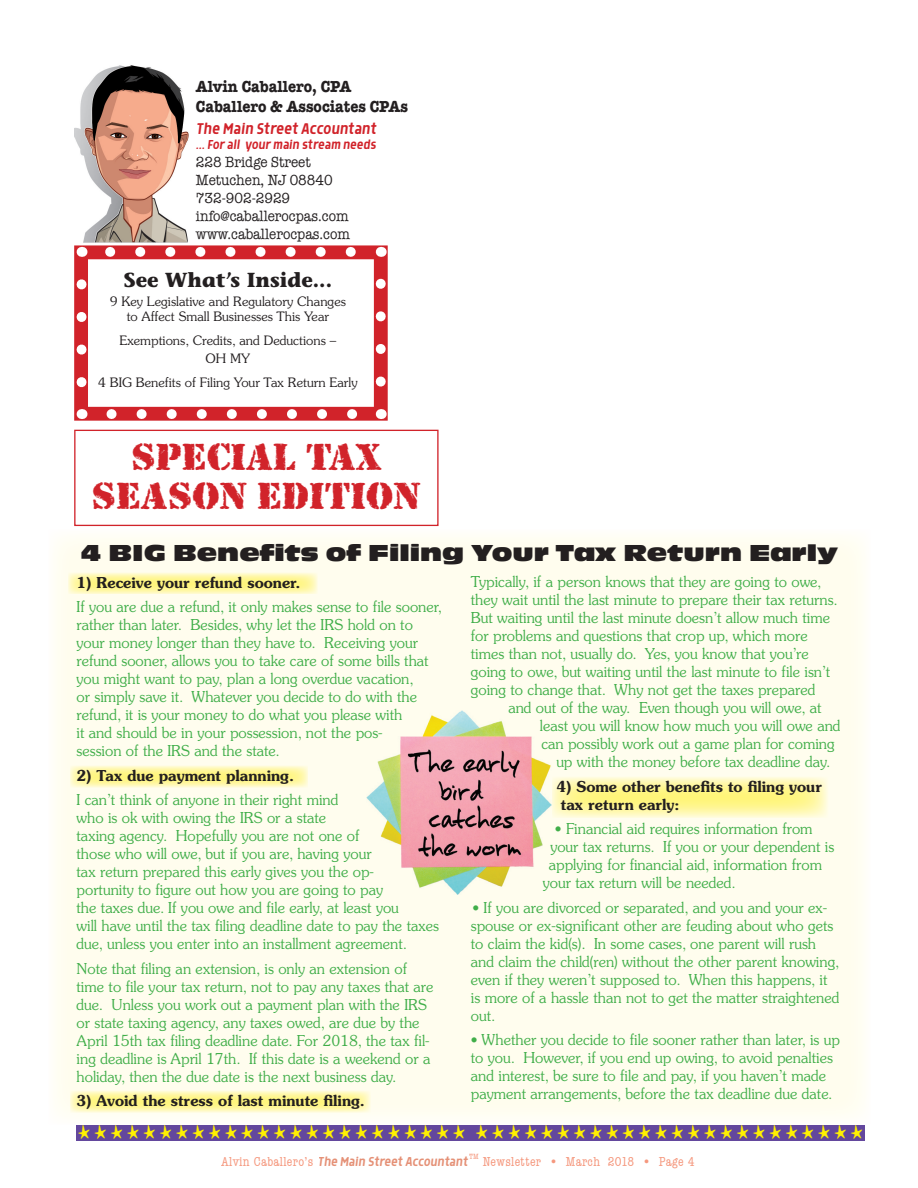
<style>
.page{position:relative;width:918px;height:1188px;background:#fff}
.page>*{position:absolute;margin:0;border:0;box-sizing:border-box;transform-origin:0 0}
.t1{font:39.6px/39.6px "Rubber Stamp Plain";color:#d1232a;text-align:center}
.t2{font:24px "Antique Oli Nor D";color:#231f20}
.t3{font:700 20.25px "Stone Informal";color:#231f20}
.t4{font:italic 18px "Morl";letter-spacing:-.005em;color:#d1232a;scale:.9 1}
.t5{font:700 16.5px/19.8px "American Typewriter";color:#231f20;scale:.9 1}
.t6{font:300 15px/18px "Souvenir Greek";color:#40ae49}
.t7{font:600 15px/18px "Souvenir";color:#231f20}
.t8{font:15px/18px "American Typewriter";color:#231f20;scale:.9 1}
.t9{font:italic 15px "Morl";letter-spacing:-.005em;color:#e59177;scale:.9 1}
.t10{font:italic 15px "Morl";color:#d1232a;scale:.9 1}
.t11{font:condensed 13.5px "American Typewriter";letter-spacing:.025em;color:#f5987e}
.t12{font:300 12.9px/15px "Souvenir Greek";color:#231f20;text-align:center}
.t13{font:condensed 7.8px "American Typewriter";color:#f5987e}
.s1{font-family:"American Typewriter";font-style:normal;font-stretch:condensed;font-size:13.5px;color:#f5987e}
</style>
<div class="page">
<div style="left:74px;top:245px;width:314px;height:176px;border:14px solid #d1232a"></div>
<svg style="left:77px;top:284px;width:10px;height:114px"></svg>
<svg style="left:111px;top:409px;width:255px;height:10px"></svg>
<svg style="left:376px;top:268px;width:10px;height:114px"></svg>
<svg style="left:97px;top:247px;width:254px;height:10px"></svg>
<img style="left:68px;top:572px;width:250px;height:22px">
<img style="left:70px;top:766px;width:238px;height:21px">
<img style="left:70px;top:1091px;width:300px;height:21px">
<div style="left:77px;top:1125px;width:788px;height:16px;background:#63479d"></div>
<img style="left:367px;top:711px;width:184px;height:183px">
<div style="left:74px;top:430px;width:365px;height:96px;border:1px solid #d1232a"></div>
<img style="left:74px;top:65px;width:115px;height:177px">
<p class="t5" style="left:196px;top:76px;width:237px">Alvin Caballero, CPA<br>Caballero &amp; Associates CPAs</p>
<p class="t4" style="left:196px;top:118px;width:202px">The Main Street Accountant</p>
<p class="t10" style="left:196px;top:136px;width:201px">... For all your main stream needs</p>
<p class="t8" style="left:196px;top:153px;width:173px">228 Bridge Street<br>Metuchen, NJ 08840<br>732-902-2929 info@caballerocpas.com www.caballerocpas.com</p>
<h3 class="t3" style="left:124px;top:267px;width:210px">See What’s Inside...</h3>
<p class="t12" style="left:110px;top:294px;width:238px">9 Key Legislative and Regulatory Changes to Affect Small Businesses This Year</p>
<p class="t12" style="left:120px;top:331px;width:218px;line-height:18.8px">Exemptions, Credits, and Deductions –<br>OH MY</p>
<p class="t12" style="left:98px;top:376px;width:261px">4 BIG Benefits of Filing Your Tax Return Early</p>
<h1 class="t1" style="left:92px;top:436px;width:331px">SPECIAL TAX<br>SEASON EDITION</h1>
<h2 class="t2" style="left:81px;top:541px;width:759px">4 BIG Benefits of Filing Your Tax Return Early</h2>
<p class="t7" style="left:77px;top:573px;width:225px">1) Receive your refund sooner.</p>
<p class="t6" style="left:77px;top:598px;width:367px">If you are due a refund, it only makes sense to file sooner, rather than later. Besides, why let the IRS hold on to your money longer than they have to. Receiving your refund sooner, allows you to take care of some bills that you might want to pay, plan a long overdue vacation,<br>or simply save it. Whatever you decide to do with the refund, it is your money to do what you please with<br>it and should be in your possession, not the pos-<br>session of the IRS and the state.</p>
<p class="t7" style="left:77px;top:766px;width:219px">2) Tax due payment planning.</p>
<p class="t6" style="left:77px;top:791px;width:364px">I can’t think of anyone in their right mind<br>who is ok with owing the IRS or a state<br>taxing agency. Hopefully you are not one of<br>those who will owe, but if you are, having your<br>tax return prepared this early gives you the op-<br>portunity to figure out how you are going to pay<br>the taxes due. If you owe and file early, at least you<br>will have until the tax filing deadline date to pay the taxes due, unless you enter into an installment agreement.</p>
<p class="t6" style="left:77px;top:959px;width:358px">Note that filing an extension, is only an extension of time to file your tax return, not to pay any taxes that are due. Unless you work out a payment plan with the IRS or state taxing agency, any taxes owed, are due by the April 15th tax filing deadline date. For 2018, the tax fil&shy;ing deadline is April 17th. If this date is a weekend or a holiday, then the due date is the next business day.</p>
<p class="t7" style="left:77px;top:1092px;width:290px">3) Avoid the stress of last minute filing.</p>
<p class="t6" style="left:471px;top:573px;width:369px">Typically, if a person knows that they are going to owe, they wait until the last minute to prepare their tax returns.<br>But waiting until the last minute doesn’t allow much time for problems and questions that crop up, which more times than not, usually do. Yes, you know that you’re going to owe, but waiting until the last minute to file isn’t going to change that. Why not get the taxes prepared</p>
<p class="t6" style="left:508px;top:699px;width:315px">and out of the way. Even though you will owe, at</p>
<p class="t6" style="left:540px;top:717px;width:302px">least you will know how much you will owe and</p>
<p class="t6" style="left:541px;top:735px;width:295px">can possibly work out a game plan for coming</p>
<p class="t6" style="left:556px;top:753px;width:276px">up with the money before tax deadline day.</p>
<p class="t7" style="left:556px;top:777px;width:267px">4) Some other benefits to filing your tax return early:</p>
<p class="t6" style="left:555px;top:820px;width:259px">• Financial aid requires information from</p>
<p class="t6" style="left:550px;top:838px;width:286px">your tax returns. If you or your dependent is</p>
<p class="t6" style="left:549px;top:856px;width:275px">applying for financial aid, information from</p>
<p class="t6" style="left:543px;top:874px;width:195px">your tax return will be needed.</p>
<p class="t6" style="left:471px;top:899px;width:370px">• If you are divorced or separated, and you and your ex&shy;spouse or ex-significant other are feuding about who gets to claim the kid(s). In some cases, one parent will rush and claim the child(ren) without the other parent knowing, even if they weren’t supposed to. When this happens, it is more of a hassle than not to get the matter straightened out.</p>
<p class="t6" style="left:471px;top:1031px;width:371px">• Whether you decide to file sooner rather than later, is up to you. However, if you end up owing, to avoid penalties and interest, be sure to file and pay, if you haven’t made payment arrangements, before the tax deadline due date.</p>
<p class="t13" style="left:469px;top:1152px;width:11px">TM</p>
<p class="t9" style="left:221px;top:1154px;width:275px"><span class="s1">Alvin Caballero’s</span> The Main Street Accountant</p>
<p class="t11" style="left:483px;top:1155px;width:213px">Newsletter • March 2018 • Page 4</p>
</div>
